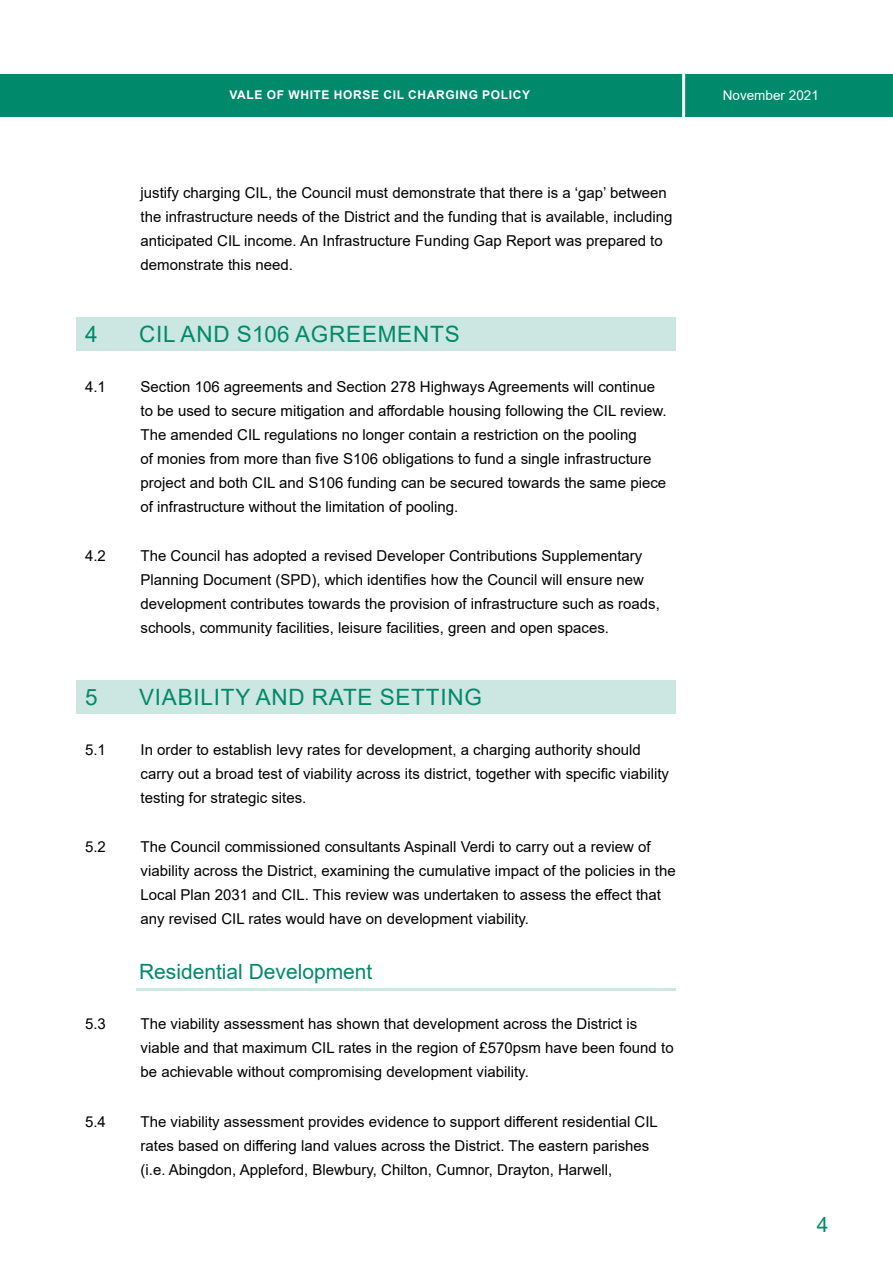
<style>
.page{position:relative;width:893px;height:1263px;background:#fff}
.page>*{position:absolute;margin:0;border:0;box-sizing:border-box;transform-origin:0 0}
.t1{font:22.5px "Arial";letter-spacing:.035em;color:#00896b}
.t2{font:21px "Arial";color:#00896b}
.t3{font:15px/24px "Arial";color:#000}
.t4{font:13.5px "Arial";color:#fff}
.t5{font:700 12px "Arial";letter-spacing:.055em;color:#fff}
</style>
<div class="page">
<div style="left:0;top:75px;width:893px;height:42px;background:#00896b"></div>
<hr style="left:682px;top:64px;width:3px;height:53px;background:#fff">
<div style="left:77px;top:317px;width:599px;height:34px;background:#cce7e1"></div>
<div style="left:77px;top:680px;width:599px;height:34px;background:#cce7e1"></div>
<hr style="left:136px;top:988px;width:540px;height:3px;background:#cce7e1">
<p class="t5" style="left:229px;top:86px;width:302px">VALE OF WHITE HORSE CIL CHARGING POLICY</p>
<p class="t3" style="left:141px;top:181px;width:533px">justify charging CIL, the Council must demonstrate that there is a ‘gap’ between the infrastructure needs of the District and the funding that is available, including anticipated CIL income. An Infrastructure Funding Gap Report was prepared to demonstrate this need.</p>
<h1 class="t1" style="left:85px;top:319px;width:14px">4</h1>
<h1 class="t1" style="left:139px;top:319px;width:322px">CIL AND S106 AGREEMENTS</h1>
<p class="t3" style="left:85px;top:374px;width:22px">4.1</p>
<p class="t3" style="left:141px;top:374px;width:528px">Section 106 agreements and Section 278 Highways Agreements will continue to be used to secure mitigation and affordable housing following the CIL review.<br>The amended CIL regulations no longer contain a restriction on the pooling<br>of monies from more than five S106 obligations to fund a single infrastructure project and both CIL and S106 funding can be secured towards the same piece of infrastructure without the limitation of pooling.</p>
<p class="t3" style="left:85px;top:544px;width:22px">4.2</p>
<p class="t3" style="left:141px;top:544px;width:521px">The Council has adopted a revised Developer Contributions Supplementary Planning Document (SPD), which identifies how the Council will ensure new development contributes towards the provision of infrastructure such as roads, schools, community facilities, leisure facilities, green and open spaces.</p>
<h1 class="t1" style="left:85px;top:682px;width:14px">5</h1>
<h1 class="t1" style="left:139px;top:682px;width:344px">VIABILITY AND RATE SETTING</h1>
<p class="t3" style="left:85px;top:737px;width:22px">5.1</p>
<p class="t3" style="left:141px;top:737px;width:530px">In order to establish levy rates for development, a charging authority should carry out a broad test of viability across its district, together with specific viability testing for strategic sites.</p>
<p class="t3" style="left:85px;top:835px;width:22px">5.2</p>
<p class="t3" style="left:141px;top:835px;width:537px">The Council commissioned consultants Aspinall Verdi to carry out a review of viability across the District, examining the cumulative impact of the policies in the Local Plan 2031 and CIL. This review was undertaken to assess the effect that any revised CIL rates would have on development viability.</p>
<h2 class="t2" style="left:139px;top:958px;width:235px">Residential Development</h2>
<p class="t3" style="left:85px;top:1011px;width:22px">5.3</p>
<p class="t3" style="left:141px;top:1011px;width:535px">The viability assessment has shown that development across the District is viable and that maximum CIL rates in the region of £570psm have been found to be achievable without compromising development viability.</p>
<p class="t3" style="left:85px;top:1109px;width:22px">5.4</p>
<p class="t3" style="left:141px;top:1109px;width:519px">The viability assessment provides evidence to support different residential CIL rates based on differing land values across the District. The eastern parishes (i.e. Abingdon, Appleford, Blewbury, Chilton, Cumnor, Drayton, Harwell,</p>
<p class="t4" style="left:723px;top:86px;width:98px">November 2021</p>
<h2 class="t2" style="left:817px;top:1210px;width:13px">4</h2>
</div>
